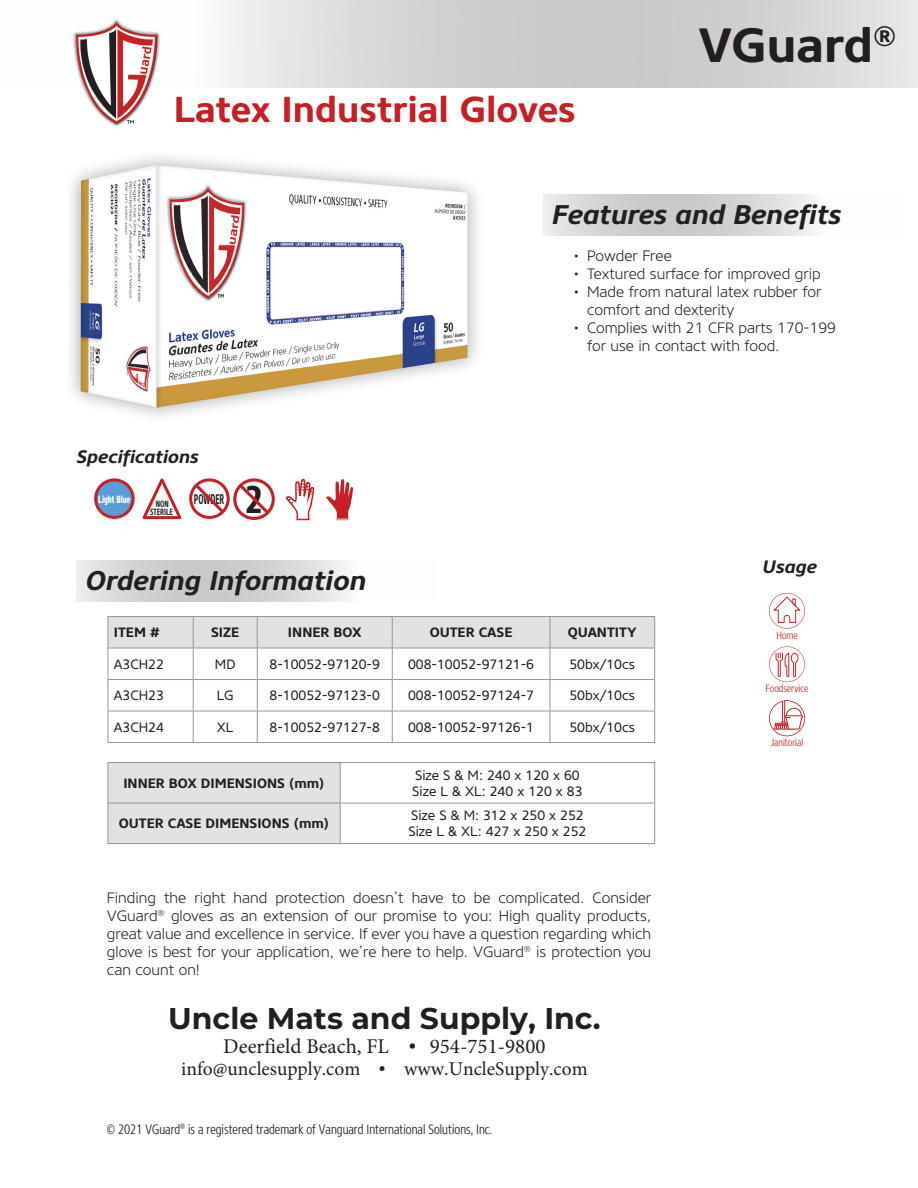
<style>
.page{position:relative;width:918px;height:1188px;background:#fff}
.page>*{position:absolute;margin:0;border:0;box-sizing:border-box;transform-origin:0 0}
.t1{font:700 48px "Core Sans NR65";color:#231f20}
.t2{font:700 38.4px "Core Sans NR67 Cn";color:#231f20}
.t3{font:700 36px "Core Sans NR65";color:#c62026}
.t4{font:700 30px "Montserrat";color:#231f20}
.t5{font:italic 700 27px "Core Sans NR65";color:#231f20}
.t6{font:21px "Minion Pro";color:#231f20}
.t7{font:19.5px "Minion Pro";color:#231f20}
.t8{font:italic 700 18px "Core Sans NR65";color:#231f20}
.t9{font:300 15px/18px "Core Sans NR35";color:#231f20}
.t10{font:700 14.1px "Core Sans NR67 Cn";color:#231f20;scale:.64 1}
.t11{font:13.5px/16.2px "Core Sans NR45";color:#231f20}
.t12{font:700 13.5px "Core Sans NR65";color:#231f20}
.t13{font:300 13.5px "Core Sans NR37 Cn";color:#231f20}
.t14{font:300 10.5px "Core Sans NR37 Cn";color:#c62026}
.t15{font:800 10.5px "Core Sans NR77 Cn";color:#fff;scale:.75 1}
.t16{font:700 9px/8.6px "Core Sans NR67 Cn";color:#231f20;text-align:center;scale:.83 1}
.s1{font-family:"Core Sans NR45"}
</style>
<div class="page">
<svg style="left:225px;top:0;width:693px;height:87px;background:#d5d5d7"></svg>
<div style="left:64px;top:149px;width:420px;height:274px;background:#231f20;opacity:.4"></div>
<img style="left:81px;top:165px;width:236px;height:243px">
<img style="left:73px;top:19px;width:87px;height:108px">
<svg style="left:543px;top:194px;width:270px;height:41px;background:#d5d6d7"></svg>
<div style="left:109px;top:617px;width:545px;height:31px;background:#e1e2e4"></div>
<hr style="left:108px;top:616px;width:85px;height:1px;background:#939598">
<hr style="left:108px;top:617px;width:1px;height:31px;background:#939598">
<hr style="left:193px;top:616px;width:64px;height:1px;background:#939598">
<hr style="left:193px;top:617px;width:1px;height:31px;background:#939598">
<hr style="left:257px;top:616px;width:135px;height:1px;background:#939598">
<hr style="left:257px;top:617px;width:1px;height:31px;background:#939598">
<hr style="left:392px;top:616px;width:158px;height:1px;background:#939598">
<hr style="left:392px;top:617px;width:1px;height:31px;background:#939598">
<hr style="left:550px;top:616px;width:105px;height:1px;background:#939598">
<hr style="left:550px;top:617px;width:1px;height:31px;background:#939598">
<hr style="left:654px;top:617px;width:1px;height:31px;background:#939598">
<hr style="left:108px;top:648px;width:85px;height:1px;background:#939598">
<hr style="left:108px;top:648px;width:1px;height:31px;background:#939598">
<hr style="left:193px;top:648px;width:64px;height:1px;background:#939598">
<hr style="left:193px;top:648px;width:1px;height:31px;background:#939598">
<hr style="left:257px;top:648px;width:135px;height:1px;background:#939598">
<hr style="left:257px;top:648px;width:1px;height:31px;background:#939598">
<hr style="left:392px;top:648px;width:158px;height:1px;background:#939598">
<hr style="left:392px;top:648px;width:1px;height:31px;background:#939598">
<hr style="left:550px;top:648px;width:105px;height:1px;background:#939598">
<hr style="left:550px;top:648px;width:1px;height:31px;background:#939598">
<hr style="left:654px;top:648px;width:1px;height:31px;background:#939598">
<hr style="left:108px;top:679px;width:85px;height:1px;background:#939598">
<hr style="left:108px;top:680px;width:1px;height:31px;background:#939598">
<hr style="left:193px;top:679px;width:64px;height:1px;background:#939598">
<hr style="left:193px;top:680px;width:1px;height:31px;background:#939598">
<hr style="left:257px;top:679px;width:135px;height:1px;background:#939598">
<hr style="left:257px;top:680px;width:1px;height:31px;background:#939598">
<hr style="left:392px;top:679px;width:158px;height:1px;background:#939598">
<hr style="left:392px;top:680px;width:1px;height:31px;background:#939598">
<hr style="left:550px;top:679px;width:105px;height:1px;background:#939598">
<hr style="left:550px;top:680px;width:1px;height:31px;background:#939598">
<hr style="left:654px;top:680px;width:1px;height:31px;background:#939598">
<hr style="left:108px;top:711px;width:85px;height:1px;background:#939598">
<hr style="left:108px;top:711px;width:1px;height:31px;background:#939598">
<hr style="left:193px;top:711px;width:64px;height:1px;background:#939598">
<hr style="left:193px;top:711px;width:1px;height:31px;background:#939598">
<hr style="left:257px;top:711px;width:135px;height:1px;background:#939598">
<hr style="left:257px;top:711px;width:1px;height:31px;background:#939598">
<hr style="left:392px;top:711px;width:158px;height:1px;background:#939598">
<hr style="left:392px;top:711px;width:1px;height:31px;background:#939598">
<hr style="left:550px;top:711px;width:105px;height:1px;background:#939598">
<hr style="left:550px;top:711px;width:1px;height:31px;background:#939598">
<hr style="left:654px;top:711px;width:1px;height:31px;background:#939598">
<hr style="left:108px;top:742px;width:85px;height:1px;background:#939598">
<hr style="left:193px;top:742px;width:64px;height:1px;background:#939598">
<hr style="left:257px;top:742px;width:135px;height:1px;background:#939598">
<hr style="left:392px;top:742px;width:158px;height:1px;background:#939598">
<hr style="left:550px;top:742px;width:105px;height:1px;background:#939598">
<div style="left:109px;top:763px;width:231px;height:80px;background:#e1e2e4"></div>
<hr style="left:108px;top:762px;width:232px;height:1px;background:#939598">
<hr style="left:108px;top:763px;width:1px;height:40px;background:#939598">
<hr style="left:340px;top:762px;width:315px;height:1px;background:#939598">
<hr style="left:340px;top:763px;width:1px;height:40px;background:#939598">
<hr style="left:654px;top:763px;width:1px;height:40px;background:#939598">
<hr style="left:108px;top:803px;width:232px;height:1px;background:#939598">
<hr style="left:108px;top:803px;width:1px;height:40px;background:#939598">
<hr style="left:340px;top:803px;width:315px;height:1px;background:#939598">
<hr style="left:340px;top:803px;width:1px;height:40px;background:#939598">
<hr style="left:654px;top:803px;width:1px;height:40px;background:#939598">
<hr style="left:108px;top:843px;width:232px;height:1px;background:#939598">
<hr style="left:340px;top:843px;width:315px;height:1px;background:#939598">
<svg style="left:77px;top:560px;width:270px;height:41px;background:#d5d6d7"></svg>
<svg style="left:142px;top:478px;width:40px;height:42px"></svg>
<div style="left:189px;top:478px;width:41px;height:41px;border:3px solid #c62026;border-radius:50%"></div>
<svg style="left:193px;top:482px;width:34px;height:34px"></svg>
<div style="left:233px;top:478px;width:42px;height:42px;border:3px solid #c62026;border-radius:50%"></div>
<svg style="left:237px;top:482px;width:35px;height:35px"></svg>
<svg style="left:285px;top:478px;width:29px;height:42px"></svg>
<svg style="left:326px;top:479px;width:27px;height:41px"></svg>
<div style="left:96px;top:480px;width:37px;height:37px;background:#589ed6;border-radius:50%"></div>
<div style="left:94px;top:478px;width:41px;height:41px;border:3px solid #c62026;border-radius:50%"></div>
<svg style="left:769px;top:593px;width:36px;height:36px"></svg>
<svg style="left:769px;top:646px;width:36px;height:36px"></svg>
<svg style="left:769px;top:700px;width:36px;height:36px"></svg>
<p class="t3" style="left:174px;top:86px;width:404px">Latex Industrial Gloves</p>
<p class="t1" style="left:698px;top:14px;width:200px">VGuard<sup>®</sup></p>
<p class="t5" style="left:552px;top:197px;width:291px">Features and Benefits</p>
<p class="t8" style="left:77px;top:445px;width:124px">Specifications</p>
<p class="t15" style="left:98px;top:493px;width:44px">Light Blue</p>
<p class="t16" style="left:150px;top:499px;width:29px">NON<br>STERILE</p>
<p class="t10" style="left:194px;top:490px;width:49px">POWDER</p>
<p class="t2" style="left:245px;top:475px;width:20px">2</p>
<p class="t5" style="left:86px;top:564px;width:282px">Ordering Information</p>
<p class="t9" style="left:574px;top:247px;width:100px">• Powder Free</p>
<p class="t9" style="left:574px;top:265px;width:249px">• Textured surface for improved grip</p>
<p class="t9" style="left:587px;top:283px;width:236px;text-indent:-14px">• Made from natural latex rubber for comfort and dexterity</p>
<p class="t9" style="left:587px;top:319px;width:250px;text-indent:-14px">• Complies with 21 CFR parts 170-199 for use in contact with food.</p>
<p class="t8" style="left:763px;top:555px;width:56px">Usage</p>
<p class="t12" style="left:114px;top:624px;width:47px">ITEM #</p>
<p class="t12" style="left:211px;top:624px;width:30px">SIZE</p>
<p class="t12" style="left:288px;top:624px;width:75px">INNER BOX</p>
<p class="t12" style="left:430px;top:624px;width:84px">OUTER CASE</p>
<p class="t12" style="left:568px;top:624px;width:70px">QUANTITY</p>
<p class="t11" style="left:114px;top:656px;width:51px">A3CH22</p>
<p class="t11" style="left:215px;top:656px;width:22px">MD</p>
<p class="t11" style="left:270px;top:656px;width:112px">8-10052-97120-9</p>
<p class="t11" style="left:408px;top:656px;width:128px">008-10052-97121-6</p>
<p class="t11" style="left:569px;top:656px;width:67px">50bx/10cs</p>
<p class="t11" style="left:114px;top:687px;width:51px">A3CH23</p>
<p class="t11" style="left:217px;top:687px;width:18px">LG</p>
<p class="t11" style="left:270px;top:687px;width:112px">8-10052-97123-0</p>
<p class="t11" style="left:408px;top:687px;width:128px">008-10052-97124-7</p>
<p class="t11" style="left:569px;top:687px;width:67px">50bx/10cs</p>
<p class="t11" style="left:114px;top:719px;width:51px">A3CH24</p>
<p class="t11" style="left:217px;top:719px;width:18px">XL</p>
<p class="t11" style="left:270px;top:719px;width:112px">8-10052-97127-8</p>
<p class="t11" style="left:408px;top:719px;width:128px">008-10052-97126-1</p>
<p class="t11" style="left:569px;top:719px;width:67px">50bx/10cs</p>
<p class="t12" style="left:123px;top:774px;width:203px">INNER BOX DIMENSIONS (mm)</p>
<p class="t11" style="left:412px;top:767px;width:172px">Size S &amp; M: 240 x 120 x 60<br>Size L &amp; XL: 240 x 120 x 83</p>
<p class="t12" style="left:119px;top:815px;width:212px">OUTER CASE DIMENSIONS (mm)</p>
<p class="t11" style="left:411px;top:807px;width:174px">Size S &amp; M: 312 x 250 x 252</p>
<p class="t11" style="left:408px;top:824px;width:180px">Size L &amp; XL: 427 x 250 x 252</p>
<p class="t9" style="left:107px;top:888px;width:546px;text-align:justify">Finding the right hand protection doesn’t have to be complicated. Consider VGuard<sup>®</sup> gloves as an extension of our promise to you: High quality products, great value and excellence in service. If ever you have a question regarding which glove is best for your application, we’re here to help. VGuard<sup>®</sup> is protection you can count on!</p>
<p class="t4" style="left:168px;top:999px;width:434px">Uncle Mats and Supply, Inc.</p>
<p class="t6" style="left:223px;top:1032px;width:324px">Deerfield Beach, FL <span class="s1">•</span> 954-751-9800</p>
<p class="t7" style="left:181px;top:1056px;width:408px">info@unclesupply.com <span class="s1">•</span> www.UncleSupply.com</p>
<p class="t13" style="left:107px;top:1120px;width:387px">© 2021 VGuard<sup>®</sup> is a registered trademark of Vanguard International Solutions, Inc.</p>
<p class="t14" style="left:776px;top:628px;width:23px">Home</p>
<p class="t14" style="left:765px;top:682px;width:45px">Foodservice</p>
<p class="t14" style="left:771px;top:736px;width:34px">Janitorial</p>
</div>
